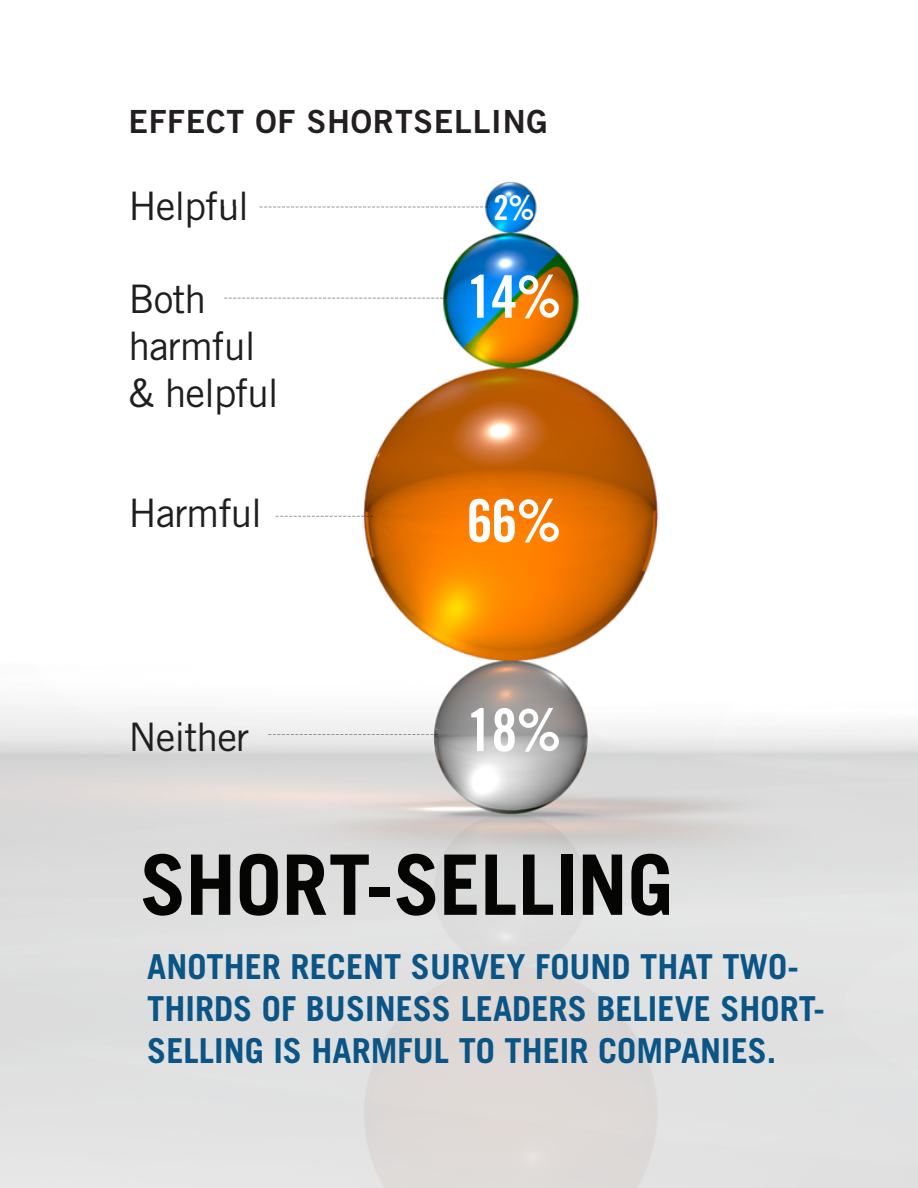
<style>
.page{position:relative;width:918px;height:1188px;background:#fff}
.page>*{position:absolute;margin:0;border:0;box-sizing:border-box;transform-origin:0 0}
.t1{font:700 83.55px "Trade Gothic LT Std";letter-spacing:-.01em;color:#050504}
.t2{font:58.95px "Trade Gothic LT Std Bd Cn 20";color:#fff}
.t3{font:39.3px/47.1px "Trade Gothic LT Std";letter-spacing:-.025em;color:#201e1e}
.t4{font:700 34.35px/41.7px "Trade Gothic LT Std";color:#0a5486}
.t5{font:34.35px "Trade Gothic LT Std Bd Cn 20";color:#fff}
.t6{font:31.95px "Trade Gothic LT Std Bd 2";letter-spacing:.025em;color:#231f20}
</style>
<div class="page">
<img style="left:0;top:181px;width:918px;height:1007px">
<svg style="left:260px;top:207px;width:230px;height:1px"></svg>
<svg style="left:224px;top:298px;width:222px;height:1px"></svg>
<svg style="left:268px;top:734px;width:171px;height:1px"></svg>
<svg style="left:276px;top:516px;width:97px;height:1px"></svg>
<p class="t6" style="left:128px;top:101px;width:421px">EFFECT OF SHORTSELLING</p>
<p class="t3" style="left:128px;top:182px;width:122px">Helpful</p>
<p class="t3" style="left:128px;top:275px;width:152px">Both harmful &amp; helpful</p>
<p class="t3" style="left:128px;top:489px;width:135px">Harmful</p>
<p class="t3" style="left:128px;top:713px;width:122px">Neither</p>
<p class="t5" style="left:494px;top:186px;width:43px">2%</p>
<h2 class="t2" style="left:467px;top:261px;width:97px">14%</h2>
<h2 class="t2" style="left:467px;top:485px;width:97px">66%</h2>
<h2 class="t2" style="left:467px;top:694px;width:97px">18%</h2>
<h1 class="t1" style="left:140px;top:834px;width:535px">SHORT-SELLING</h1>
<p class="t4" style="left:147px;top:945px;width:679px">ANOTHER RECENT SURVEY FOUND THAT TWO-<br>THIRDS OF BUSINESS LEADERS BELIEVE SHORT-<br>SELLING IS HARMFUL TO THEIR COMPANIES.</p>
</div>
